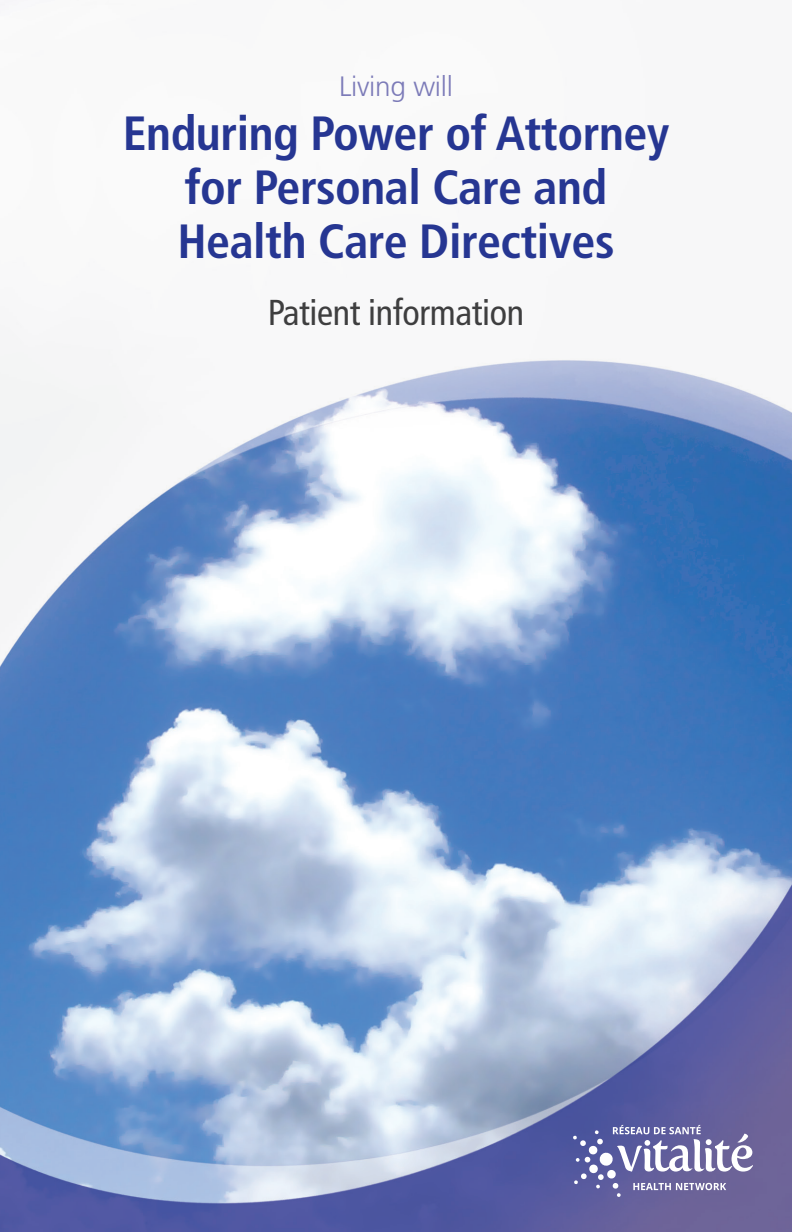
<style>
.page{position:relative;width:792px;height:1232px;background:#fff}
.page>*{position:absolute;margin:0;border:0;box-sizing:border-box;transform-origin:0 0}
.t1{font:700 condensed 48px/54px "Frutiger";letter-spacing:-.01em;color:#263692;text-align:center}
.t2{font:condensed 36px "Frutiger";letter-spacing:-.01em;color:#3e3e3f}
.t3{font:300 28px "Frutiger";letter-spacing:-.01em;color:#7c7bb8}
</style>
<div class="page">
<img style="left:0;top:4px;width:792px;height:1227px">
<svg style="left:573px;top:1124px;width:180px;height:72px"></svg>
<p class="t3" style="left:339px;top:70px;width:115px">Living will</p>
<p class="t1" style="left:123px;top:106px;width:548px">Enduring Power of Attorney for Personal Care and<br>Health Care Directives</p>
<p class="t2" style="left:268px;top:292px;width:258px">Patient information</p>
</div>
